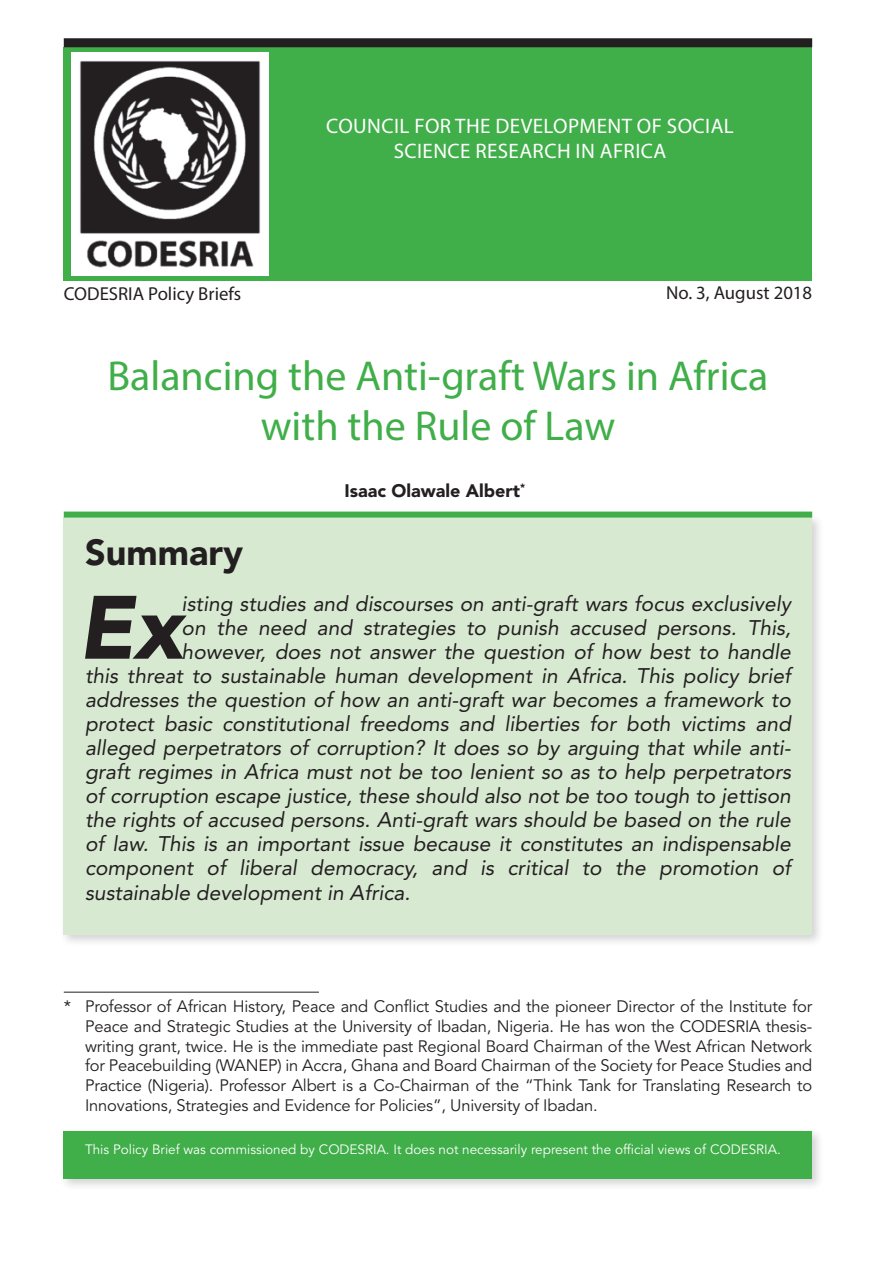
<style>
.page{position:relative;width:893px;height:1263px;background:#fff}
.page>*{position:absolute;margin:0;border:0;box-sizing:border-box;transform-origin:0 0}
.Résumé{font:italic 900 88.8px "Avenir";color:#231f20}
.Titre_général{font:42px/50.4px "Myriad Pro";color:#40ae49;text-align:center}
.Titre_résumé{font:900 36px "Avenir";color:#231f20}
.Résumé-2{font:italic 21px "Avenir";color:#231f20}
.t1{font:21px "Myriad Pro";letter-spacing:.02em;color:#fff}
.t2{font:18.75px "Myriad Pro";color:#231f20}
.Auteur{font:900 18px "Avenir";color:#231f20}
.t3{font:16.5px/19.8px "Avenir";letter-spacing:-.01em;color:#231f20;text-align:justify}
.t4{font:13.5px "Avenir";color:#fff}
</style>
<div class="page">
<div style="left:60px;top:513px;width:765px;height:434px;background:#231f20;opacity:.2"></div>
<div style="left:64px;top:517px;width:748px;height:417px;background:#d8e9d2"></div>
<div style="left:64px;top:512px;width:748px;height:6px;background:#40ae49"></div>
<div style="left:64px;top:48px;width:748px;height:233px;background:#40ae49"></div>
<div style="left:64px;top:38px;width:748px;height:9px;background:#231f20"></div>
<img style="left:71px;top:53px;width:198px;height:223px">
<hr style="left:64px;top:992px;width:255px;height:1px;background:#231f20">
<div style="left:60px;top:1127px;width:765px;height:64px;background:#231f20;opacity:.2"></div>
<div style="left:64px;top:1131px;width:748px;height:48px;background:#40ae49"></div>
<p class="t1" style="left:326px;top:113px;width:409px">COUNCIL FOR THE DEVELOPMENT OF SOCIAL</p>
<p class="t1" style="left:394px;top:138px;width:274px">SCIENCE RESEARCH IN AFRICA</p>
<p class="t2" style="left:64px;top:282px;width:179px">CODESRIA Policy Briefs</p>
<p class="t2" style="left:666px;top:281px;width:147px">No. 3, August 2018</p>
<p class="Titre_général" style="left:107px;top:350px;width:663px">Balancing the Anti-graft Wars in Africa with the Rule of Law</p>
<p class="Auteur" style="left:344px;top:479px;width:182px">Isaac Olawale Albert<sup>*</sup></p>
<p class="Titre_résumé" style="left:85px;top:531px;width:159px">Summary</p>
<p class="Résumé" style="left:78px;top:574px;width:106px">Ex</p>
<p class="Résumé-2" style="left:182px;top:591px;width:611px">isting studies and discourses on anti-graft wars focus exclusively</p>
<p class="Résumé-2" style="left:182px;top:615px;width:611px">on the need and strategies to punish accused persons. This,</p>
<p class="Résumé-2" style="left:182px;top:639px;width:611px">however, does not answer the question of how best to handle</p>
<p class="Résumé-2" style="left:85px;top:663px;width:707px">this threat to sustainable human development in Africa. This policy brief</p>
<p class="Résumé-2" style="left:85px;top:687px;width:707px">addresses the question of how an anti-graft war becomes a framework to</p>
<p class="Résumé-2" style="left:85px;top:711px;width:707px">protect basic constitutional freedoms and liberties for both victims and</p>
<p class="Résumé-2" style="left:85px;top:735px;width:707px">alleged perpetrators of corruption? It does so by arguing that while anti-</p>
<p class="Résumé-2" style="left:85px;top:759px;width:707px">graft regimes in Africa must not be too lenient so as to help perpetrators</p>
<p class="Résumé-2" style="left:85px;top:783px;width:707px">of corruption escape justice, these should also not be too tough to jettison</p>
<p class="Résumé-2" style="left:85px;top:807px;width:707px">the rights of accused persons. Anti-graft wars should be based on the rule</p>
<p class="Résumé-2" style="left:85px;top:831px;width:707px">of law. This is an important issue because it constitutes an indispensable</p>
<p class="Résumé-2" style="left:85px;top:855px;width:707px">component of liberal democracy, and is critical to the promotion of</p>
<p class="Résumé-2" style="left:85px;top:881px;width:327px">sustainable development in Africa.</p>
<p class="t3" style="left:85px;top:997px;width:729px;text-indent:-21px">* Professor of African History, Peace and Conflict Studies and the pioneer Director of the Institute for Peace and Strategic Studies at the University of Ibadan, Nigeria. He has won the CODESRIA thesis&shy;writing grant, twice. He is the immediate past Regional Board Chairman of the West African Network for Peacebuilding (WANEP) in Accra, Ghana and Board Chairman of the Society for Peace Studies and Practice (Nigeria). Professor Albert is a Co-Chairman of the “Think Tank for Translating Research to Innovations, Strategies and Evidence for Policies”, University of Ibadan.</p>
<p class="t4" style="left:85px;top:1142px;width:697px">This Policy Brief was commissioned by CODESRIA. It does not necessarily represent the official views of CODESRIA.</p>
</div>
